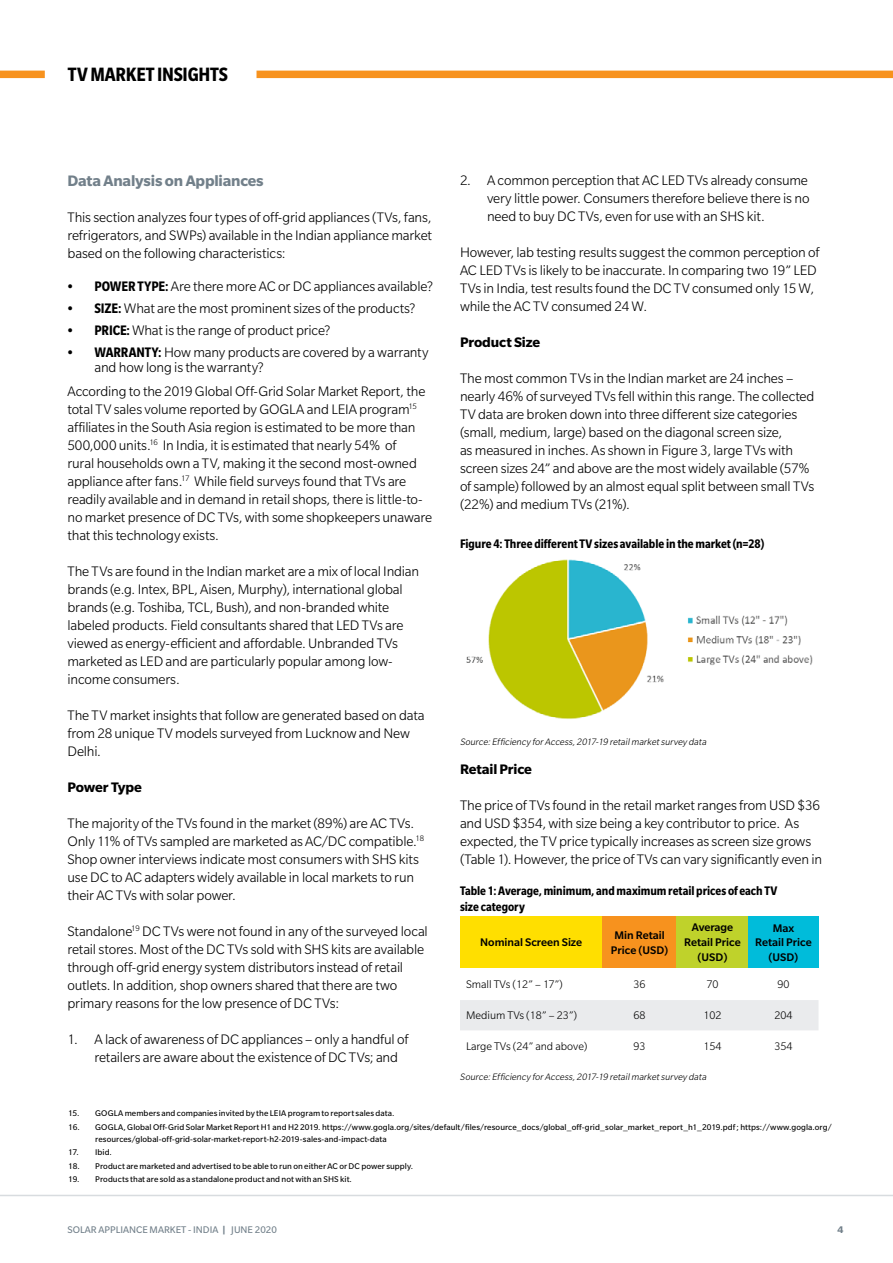
<style>
.page{position:relative;width:893px;height:1263px;background:#fff}
.page>*{position:absolute;margin:0;border:0;box-sizing:border-box;transform-origin:0 0}
.t1{font:700 condensed 21px "Slate Std";letter-spacing:-.015em;color:#000}
.t2{font:700 16.5px "Slate Std";letter-spacing:-.01em;color:#72808a}
.t3{font:300 15px/18px "Slate Std";letter-spacing:-.01em;color:#000}
.t4{font:700 15px "Slate Std";letter-spacing:-.01em;color:#000}
.t5{font:700 condensed 13.5px/16.5px "Slate Std";letter-spacing:-.005em;color:#000}
.t6{font:500 12px/15px "Slate Std";color:#000;text-align:center}
.t7{font:300 12px "Slate Std";color:#000}
.t8{font:10.5px "Slate Std";color:#72808a}
.t9{font:700 10.5px "Slate Std";color:#72808a}
.t10{font:italic 300 10.2px "Slate Std";letter-spacing:.03em;color:#000}
.t11{font:9px/12px "Slate Std";letter-spacing:.005em;color:#000}
.s1{font-weight:700;font-stretch:condensed}
.s2{font-weight:700}
</style>
<div class="page">
<hr style="left:0;top:1195px;width:893px;height:1px;background:#d8dcdf">
<div style="left:0;top:71px;width:45px;height:7px;background:#f7921e"></div>
<div style="left:256px;top:71px;width:637px;height:7px;background:#f7921e"></div>
<img style="left:466px;top:559px;width:347px;height:160px">
<div style="left:460px;top:917px;width:142px;height:51px;background:#ffdf00"></div>
<div style="left:602px;top:917px;width:75px;height:51px;background:#f7921e"></div>
<div style="left:677px;top:917px;width:71px;height:51px;background:#bfd22b"></div>
<div style="left:748px;top:917px;width:70px;height:51px;background:#00bcda"></div>
<div style="left:460px;top:1000px;width:358px;height:30px;background:#eaebed"></div>
<h1 class="t1" style="left:68px;top:63px;width:162px">TV MARKET INSIGHTS</h1>
<p class="t2" style="left:68px;top:172px;width:198px">Data Analysis on Appliances</p>
<p class="t3" style="left:68px;top:208px;width:366px;text-align:justify">This section analyzes four types of off-grid appliances (TVs, fans, refrigerators, and SWPs) available in the Indian appliance market based on the following characteristics:</p>
<p class="t3" style="left:68px;top:277px;width:367px"><span class="s1">• POWER TYPE:</span> Are there more AC or DC appliances available?</p>
<p class="t3" style="left:67px;top:299px;width:350px"><span class="s1">• SIZE:</span> What are the most prominent sizes of the products?</p>
<p class="t3" style="left:67px;top:321px;width:265px"><span class="s1">• PRICE:</span> What is the range of product price?</p>
<p class="t3" style="left:94px;top:344px;width:336px;line-height:15px;text-indent:-27px"><span class="s1">• WARRANTY:</span> How many products are covered by a warranty and how long is the warranty?</p>
<p class="t3" style="left:67px;top:382px;width:366px">According to the 2019 Global Off-Grid Solar Market Report, the total TV sales volume reported by GOGLA and LEIA program<sup>15 </sup>affiliates in the South Asia region is estimated to be more than 500,000 units.<sup>16</sup> In India, it is estimated that nearly 54% of<br>rural households own a TV, making it the second most-owned appliance after fans.<sup>17</sup> While field surveys found that TVs are readily available and in demand in retail shops, there is little-to&shy;no market presence of DC TVs, with some shopkeepers unaware that this technology exists.</p>
<p class="t3" style="left:67px;top:562px;width:353px">The TVs are found in the Indian market are a mix of local Indian brands (e.g. Intex, BPL, Aisen, Murphy), international global brands (e.g. Toshiba, TCL, Bush), and non-branded white labeled products. Field consultants shared that LED TVs are viewed as energy-efficient and affordable. Unbranded TVs marketed as LED and are particularly popular among low&shy;income consumers.</p>
<p class="t3" style="left:67px;top:706px;width:359px">The TV market insights that follow are generated based on data from 28 unique TV models surveyed from Lucknow and New<br>Delhi.</p>
<p class="t4" style="left:67px;top:779px;width:76px">Power Type</p>
<p class="t3" style="left:67px;top:814px;width:358px">The majority of the TVs found in the market (89%) are AC TVs.<br>Only 11% of TVs sampled are marketed as AC/DC compatible.<sup>18<br></sup>Shop owner interviews indicate most consumers with SHS kits use DC to AC adapters widely available in local markets to run their AC TVs with solar power.</p>
<p class="t3" style="left:67px;top:922px;width:362px">Standalone<sup>19</sup> DC TVs were not found in any of the surveyed local retail stores. Most of the DC TVs sold with SHS kits are available through off-grid energy system distributors instead of retail outlets. In addition, shop owners shared that there are two primary reasons for the low presence of DC TVs:</p>
<p class="t3" style="left:94px;top:1030px;width:315px;text-indent:-27px">1. A lack of awareness of DC appliances – only a handful of retailers are aware about the existence of DC TVs; and</p>
<p class="t3" style="left:487px;top:172px;width:324px;text-align:justify;text-indent:-27px">2. A common perception that AC LED TVs already consume very little power. Consumers therefore believe there is no need to buy DC TVs, even for use with an SHS kit.</p>
<p class="t3" style="left:460px;top:244px;width:361px">However, lab testing results suggest the common perception of AC LED TVs is likely to be inaccurate. In comparing two 19” LED TVs in India, test results found the DC TV consumed only 15 W, while the AC TV consumed 24 W.</p>
<p class="t4" style="left:460px;top:334px;width:82px">Product Size</p>
<p class="t3" style="left:460px;top:370px;width:356px">The most common TVs in the Indian market are 24 inches – nearly 46% of surveyed TVs fell within this range. The collected TV data are broken down into three different size categories (small, medium, large) based on the diagonal screen size,<br>as measured in inches. As shown in Figure 3, large TVs with screen sizes 24” and above are the most widely available (57% of sample) followed by an almost equal split between small TVs (22%) and medium TVs (21%).</p>
<p class="t5" style="left:460px;top:535px;width:306px">Figure 4: Three different TV sizes available in the market (n=28)</p>
<p class="t10" style="left:460px;top:737px;width:250px">Source:Efficiency forAccess,2017-19 retailmarketsurvey data</p>
<p class="t4" style="left:460px;top:761px;width:74px">Retail Price</p>
<p class="t3" style="left:460px;top:796px;width:364px">The price of TVs found in the retail market ranges from USD $36 and USD $354, with size being a key contributor to price. As expected, the TV price typically increases as screen size grows (Table 1). However, the price of TVs can vary significantly even in</p>
<p class="t5" style="left:460px;top:882px;width:319px">Table 1: Average, minimum, and maximum retail prices of each TV size category</p>
<p class="t6" style="left:480px;top:935px;width:104px">Nominal Screen Size</p>
<p class="t6" style="left:611px;top:927px;width:59px">Min Retail<br>Price (USD)</p>
<p class="t6" style="left:684px;top:920px;width:58px">Average<br>Retail Price (USD)</p>
<p class="t6" style="left:755px;top:921px;width:58px;line-height:14.4px">Max<br>Retail Price (USD)</p>
<p class="t7" style="left:466px;top:978px;width:98px">Small TVs (12” – 17”)</p>
<p class="t7" style="left:634px;top:978px;width:13px">36</p>
<p class="t7" style="left:707px;top:978px;width:13px">70</p>
<p class="t7" style="left:777px;top:978px;width:13px">90</p>
<p class="t7" style="left:466px;top:1009px;width:113px">Medium TVs (18” – 23”)</p>
<p class="t7" style="left:634px;top:1009px;width:13px">68</p>
<p class="t7" style="left:703px;top:1009px;width:19px">102</p>
<p class="t7" style="left:774px;top:1009px;width:19px">204</p>
<p class="t7" style="left:466px;top:1039px;width:123px">Large TVs (24” and above)</p>
<p class="t7" style="left:634px;top:1039px;width:13px">93</p>
<p class="t7" style="left:703px;top:1039px;width:19px">154</p>
<p class="t7" style="left:774px;top:1039px;width:19px">354</p>
<p class="t10" style="left:460px;top:1071px;width:250px">Source:Efficiency forAccess,2017-19 retailmarketsurvey data</p>
<p class="t11" style="left:68px;top:1107px;width:328px">15. GOGLA members and companies invited by the LEIA program to report sales data.</p>
<p class="t11" style="left:95px;top:1121px;width:738px;text-indent:-27px">16. GOGLA, Global Off-Grid Solar Market Report H1 and H2 2019. https://www.gogla.org/sites/default/files/resource_docs/global_off-grid_solar_market_report_h1_2019.pdf ; https://www.gogla.org/ resources/global-off-grid-solar-market-report-h2-2019-sales-and-impact-data</p>
<p class="t11" style="left:68px;top:1146px;width:45px">17. Ibid.</p>
<p class="t11" style="left:68px;top:1160px;width:346px">18. Product are marketed and advertised to be able to run on either AC or DC power supply.</p>
<p class="t11" style="left:68px;top:1173px;width:285px">19. Products that are sold as a standalone product and not with an SHS kit.</p>
<p class="t8" style="left:68px;top:1224px;width:211px">SOLAR APPLIANCE MARKET - INDIA <span class="s2">|</span> JUNE 2020</p>
<p class="t9" style="left:838px;top:1224px;width:7px">4</p>
</div>
